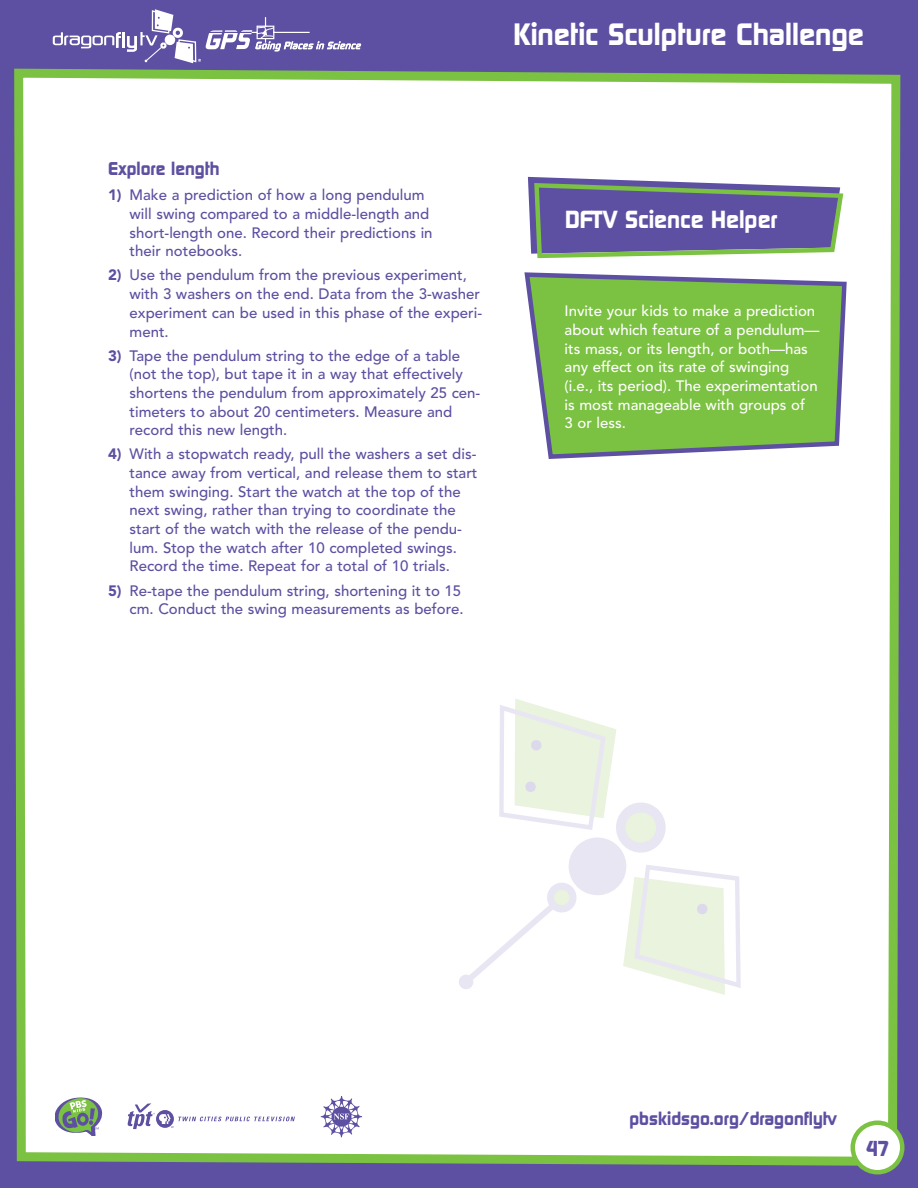
<style>
.page{position:relative;width:918px;height:1188px;background:#5d4fa1}
.page>*{position:absolute;margin:0;border:0;box-sizing:border-box;transform-origin:0 0}
.t1{font:700 30px "Dicot";color:#fff}
.t2{font:700 24px "Dicot";color:#fff}
.t3{font:700 21px "Dicot";color:#5d4fa1}
.t4{font:700 18px "Dicot";color:#5d4fa1}
.t5{font:500 15px/18.8px "Avenir";color:#5d4fa1}
.t6{font:500 15px/18.8px "Avenir";color:#fff}
.s1{font-weight:900}
</style>
<div class="page">
<div style="left:14px;top:69px;width:886px;height:1097px;background:#fff"></div>
<svg style="left:528px;top:177px;width:315px;height:81px"></svg>
<svg style="left:524px;top:272px;width:323px;height:187px"></svg>
<svg style="left:850px;top:1120px;width:54px;height:55px"></svg>
<svg style="left:128px;top:1103px;width:167px;height:26px"></svg>
<svg style="left:56px;top:1096px;width:48px;height:40px"></svg>
<svg style="left:321px;top:1096px;width:41px;height:41px"></svg>
<svg style="left:53px;top:9px;width:308px;height:54px"></svg>
<svg style="left:469px;top:699px;width:272px;height:296px"></svg>
<div style="left:459px;top:974px;width:15px;height:16px;background:#e8e6f2;border-radius:50%"></div>
<h1 class="t1" style="left:514px;top:17px;width:352px">Kinetic Sculpture Challenge</h1>
<p class="t4" style="left:108px;top:158px;width:113px">Explore length</p>
<p class="t5" style="left:130px;top:187px;width:305px;text-indent:-22px"><span class="s1">1)</span> Make a prediction of how a long pendulum will swing compared to a middle-length and short-length one. Record their predictions in their notebooks.</p>
<p class="t5" style="left:130px;top:267px;width:354px;text-indent:-22px"><span class="s1">2)</span> Use the pendulum from the previous experiment, with 3 washers on the end. Data from the 3-washer experiment can be used in this phase of the experi&shy;ment.</p>
<p class="t5" style="left:130px;top:347px;width:352px;text-indent:-22px"><span class="s1">3)</span> Tape the pendulum string to the edge of a table (not the top), but tape it in a way that effectively shortens the pendulum from approximately 25 cen&shy;timeters to about 20 centimeters. Measure and record this new length.</p>
<p class="t5" style="left:130px;top:446px;width:349px;text-indent:-22px"><span class="s1">4)</span> With a stopwatch ready, pull the washers a set dis&shy;tance away from vertical, and release them to start them swinging. Start the watch at the top of the next swing, rather than trying to coordinate the start of the watch with the release of the pendu&shy;lum. Stop the watch after 10 completed swings.<br>Record the time. Repeat for a total of 10 trials.</p>
<p class="t5" style="left:108px;top:582px;width:357px;text-align:right"><span class="s1">5)</span> Re-tape the pendulum string, shortening it to 15 cm. Conduct the swing measurements as before.</p>
<h2 class="t2" style="left:565px;top:206px;width:214px">DFTV Science Helper</h2>
<p class="t6" style="left:565px;top:303px;width:256px">Invite your kids to make a prediction about which feature of a pendulum— its mass, or its length, or both—has any effect on its rate of swinging (i.e., its period). The experimentation is most manageable with groups of<br>3 or less.</p>
<p class="t4" style="left:629px;top:1108px;width:209px">pbskidsgo.org/dragonflytv</p>
<h3 class="t3" style="left:866px;top:1136px;width:26px">47</h3>
</div>
